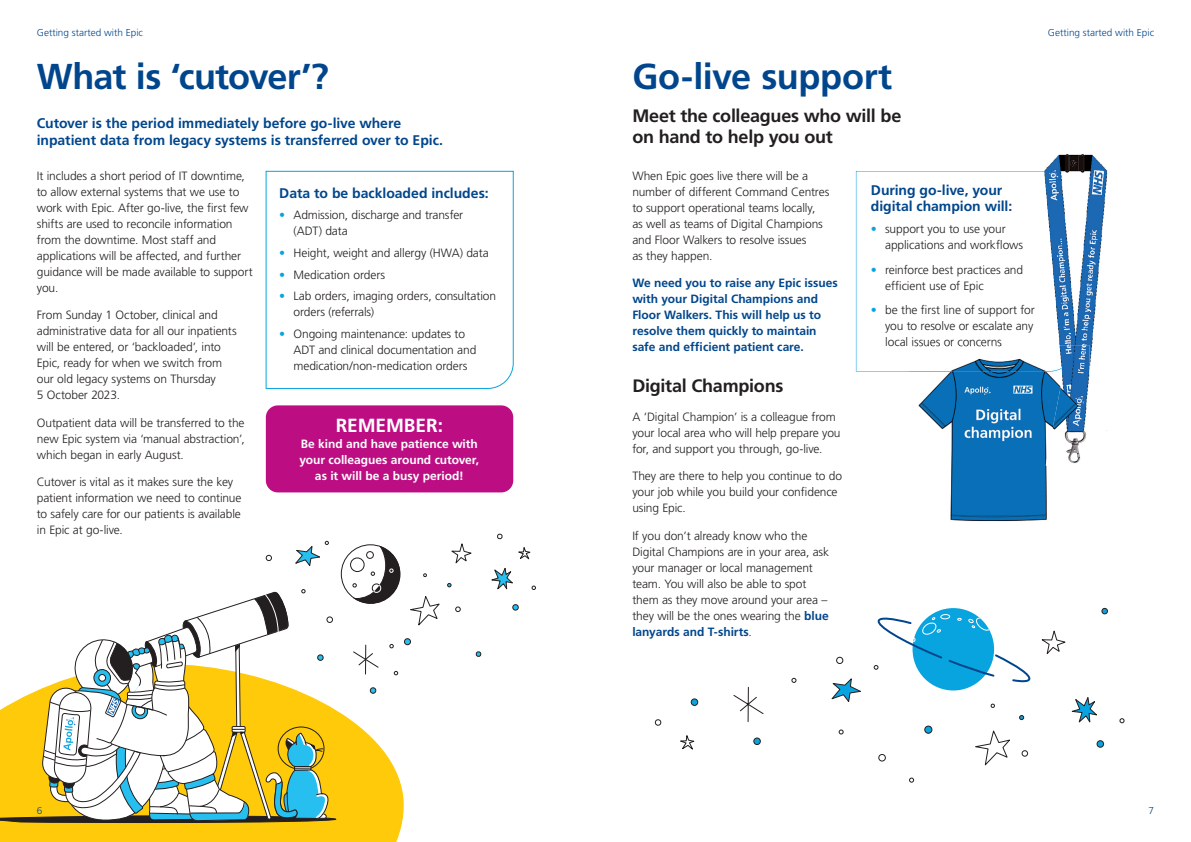
<style>
.page{position:relative;width:1191px;height:842px;background:#fff}
.page>*{position:absolute;margin:0;border:0;box-sizing:border-box;transform-origin:0 0}
.t1{font:700 36px "Frutiger LT Std";letter-spacing:-.015em;color:#01468c}
.t2{font:700 19px "Frutiger LT Std";color:#fff}
.t3{font:700 18px/21px "Frutiger LT Std";letter-spacing:-.015em;color:#231f20}
.t4{font:700 14px/17px "Frutiger LT Std";letter-spacing:-.005em;color:#01468c}
.t5{font:300 12px/16px "Frutiger LT Std";letter-spacing:-.01em;color:#231f20}
.t6{font:700 12px/16px "Frutiger LT Std";letter-spacing:-.005em;color:#01468c}
.t7{font:700 12px/16px "Frutiger LT Std";letter-spacing:-.005em;color:#fff;text-align:center}
.t8{font:300 10px "Frutiger LT Std";color:#01468c}
.s1{color:#08a4df}
.s2{font-weight:700;color:#01468c}
</style>
<div class="page">
<svg style="left:856px;top:171px;width:188px;height:200px"></svg>
<svg style="left:265px;top:171px;width:249px;height:218px"></svg>
<svg style="left:0;top:672px;width:404px;height:170px;fill:#feca0a"></svg>
<div style="left:350px;top:558px;width:14px;height:14px;border:1px solid #231f20;border-radius:50%"></div>
<svg style="left:351px;top:545px;width:50px;height:59px"></svg>
<svg style="left:410px;top:596px;width:30px;height:30px"></svg>
<svg style="left:404px;top:639px;width:6px;height:6px"></svg>
<div style="left:404px;top:638px;width:7px;height:7px;border:1px solid #231f20;border-radius:50%"></div>
<svg style="left:266px;top:555px;width:6px;height:6px"></svg>
<svg style="left:455px;top:607px;width:5px;height:5px"></svg>
<svg style="left:476px;top:651px;width:6px;height:6px"></svg>
<svg style="left:497px;top:533px;width:6px;height:7px"></svg>
<svg style="left:447px;top:583px;width:4px;height:4px"></svg>
<svg style="left:532px;top:586px;width:4px;height:4px"></svg>
<svg style="left:389px;top:644px;width:4px;height:4px"></svg>
<svg style="left:512px;top:604px;width:6px;height:6px"></svg>
<svg style="left:370px;top:687px;width:6px;height:6px"></svg>
<svg style="left:295px;top:541px;width:34px;height:25px"></svg>
<svg style="left:423px;top:573px;width:4px;height:4px"></svg>
<svg style="left:0;top:589px;width:336px;height:250px"></svg>
<svg style="left:394px;top:671px;width:4px;height:4px"></svg>
<svg style="left:451px;top:543px;width:21px;height:21px"></svg>
<svg style="left:518px;top:547px;width:13px;height:13px"></svg>
<svg style="left:353px;top:645px;width:26px;height:29px"></svg>
<svg style="left:491px;top:567px;width:22px;height:23px"></svg>
<div style="left:266px;top:405px;width:247px;height:87px;background:#bc0d83;border-radius:12px"></div>
<svg style="left:655px;top:719px;width:7px;height:7px"></svg>
<svg style="left:754px;top:738px;width:6px;height:6px"></svg>
<div style="left:753px;top:738px;width:7px;height:7px;border:1px solid #231f20;border-radius:50%"></div>
<svg style="left:691px;top:699px;width:6px;height:6px"></svg>
<div style="left:691px;top:699px;width:7px;height:7px;border:1px solid #231f20;border-radius:50%"></div>
<svg style="left:680px;top:735px;width:15px;height:15px"></svg>
<svg style="left:733px;top:687px;width:31px;height:35px"></svg>
<img style="left:1044px;top:154px;width:63px;height:277px">
<img style="left:909px;top:345px;width:138px;height:176px">
<img style="left:909px;top:368px;width:136px;height:3px">
<img style="left:909px;top:345px;width:92px;height:1px">
<img style="left:1045px;top:345px;width:44px;height:120px">
<svg style="left:791px;top:607px;width:333px;height:176px"></svg>
<p class="t8" style="left:37px;top:27px;width:108px">Getting started with Epic</p>
<p class="t8" style="left:1048px;top:27px;width:108px">Getting started with Epic</p>
<h1 class="t1" style="left:37px;top:56px;width:293px">What is ‘cutover’?</h1>
<p class="t4" style="left:37px;top:114px;width:408px">Cutover is the period immediately before go-live where inpatient data from legacy systems is transferred over to Epic.</p>
<p class="t5" style="left:37px;top:168px;width:217px">It includes a short period of IT downtime, to allow external systems that we use to work with Epic. After go-live, the first few shifts are used to reconcile information from the downtime. Most staff and applications will be affected, and further guidance will be made available to support you.</p>
<p class="t5" style="left:37px;top:307px;width:201px">From Sunday 1 October, clinical and administrative data for all our inpatients will be entered, or ‘backloaded’, into Epic, ready for when we switch from our old legacy systems on Thursday<br>5 October 2023.</p>
<p class="t5" style="left:37px;top:415px;width:209px;text-align:justify">Outpatient data will be transferred to the new Epic system via ‘manual abstraction’, which began in early August.</p>
<p class="t5" style="left:37px;top:474px;width:206px">Cutover is vital as it makes sure the key patient information we need to continue to safely care for our patients is available in Epic at go-live.</p>
<p class="t4" style="left:279px;top:184px;width:211px">Data to be backloaded includes:</p>
<p class="t5" style="left:293px;top:207px;width:171px;text-indent:-14px"><span class="s1">•</span> Admission, discharge and transfer (ADT) data</p>
<p class="t5" style="left:279px;top:245px;width:211px"><span class="s1">•</span> Height, weight and allergy (HWA) data</p>
<p class="t5" style="left:279px;top:267px;width:107px"><span class="s1">•</span> Medication orders</p>
<p class="t5" style="left:293px;top:288px;width:204px;text-indent:-14px"><span class="s1">•</span> Lab orders, imaging orders, consultation orders (referrals)</p>
<p class="t5" style="left:293px;top:326px;width:184px;text-indent:-14px"><span class="s1">•</span> Ongoing maintenance: updates to<br>ADT and clinical documentation and medication/non-medication orders</p>
<h2 class="t2" style="left:336px;top:414px;width:109px">REMEMBER:</h2>
<p class="t7" style="left:299px;top:436px;width:181px">Be kind and have patience with your colleagues around cutover, as it will be a busy period!</p>
<p class="t8" style="left:37px;top:804px;width:7px">6</p>
<h1 class="t1" style="left:632px;top:56px;width:261px">Go-live support</h1>
<h3 class="t3" style="left:632px;top:105px;width:271px">Meet the colleagues who will be on hand to help you out</h3>
<p class="t5" style="left:632px;top:168px;width:198px">When Epic goes live there will be a number of different Command Centres to support operational teams locally,<br>as well as teams of Digital Champions and Floor Walkers to resolve issues<br>as they happen.</p>
<p class="t6" style="left:632px;top:275px;width:207px">We need you to raise any Epic issues with your Digital Champions and Floor Walkers. This will help us to resolve them quickly to maintain safe and efficient patient care.</p>
<h3 class="t3" style="left:632px;top:376px;width:153px">Digital Champions</h3>
<p class="t5" style="left:632px;top:409px;width:210px">A ‘Digital Champion’ is a colleague from your local area who will help prepare you for, and support you through, go-live.</p>
<p class="t5" style="left:632px;top:468px;width:211px">They are there to help you continue to do your job while you build your confidence using Epic.</p>
<p class="t5" style="left:632px;top:528px;width:198px">If you don’t already know who the Digital Champions are in your area, ask your manager or local management team. You will also be able to spot them as they move around your area – they will be the ones wearing the <span class="s2">blue lanyards and T-shirts</span>.</p>
<p class="t4" style="left:871px;top:183px;width:143px;line-height:16px">During go-live, your digital champion will:</p>
<p class="t5" style="left:885px;top:221px;width:140px;text-indent:-14px"><span class="s1">•</span> support you to use your applications and workflows</p>
<p class="t5" style="left:885px;top:262px;width:139px;text-indent:-14px"><span class="s1">•</span> reinforce best practices and efficient use of Epic</p>
<p class="t5" style="left:885px;top:302px;width:151px;text-indent:-14px"><span class="s1">•</span> be the first line of support for you to resolve or escalate any local issues or concerns</p>
<p class="t8" style="left:1148px;top:804px;width:7px">7</p>
</div>
